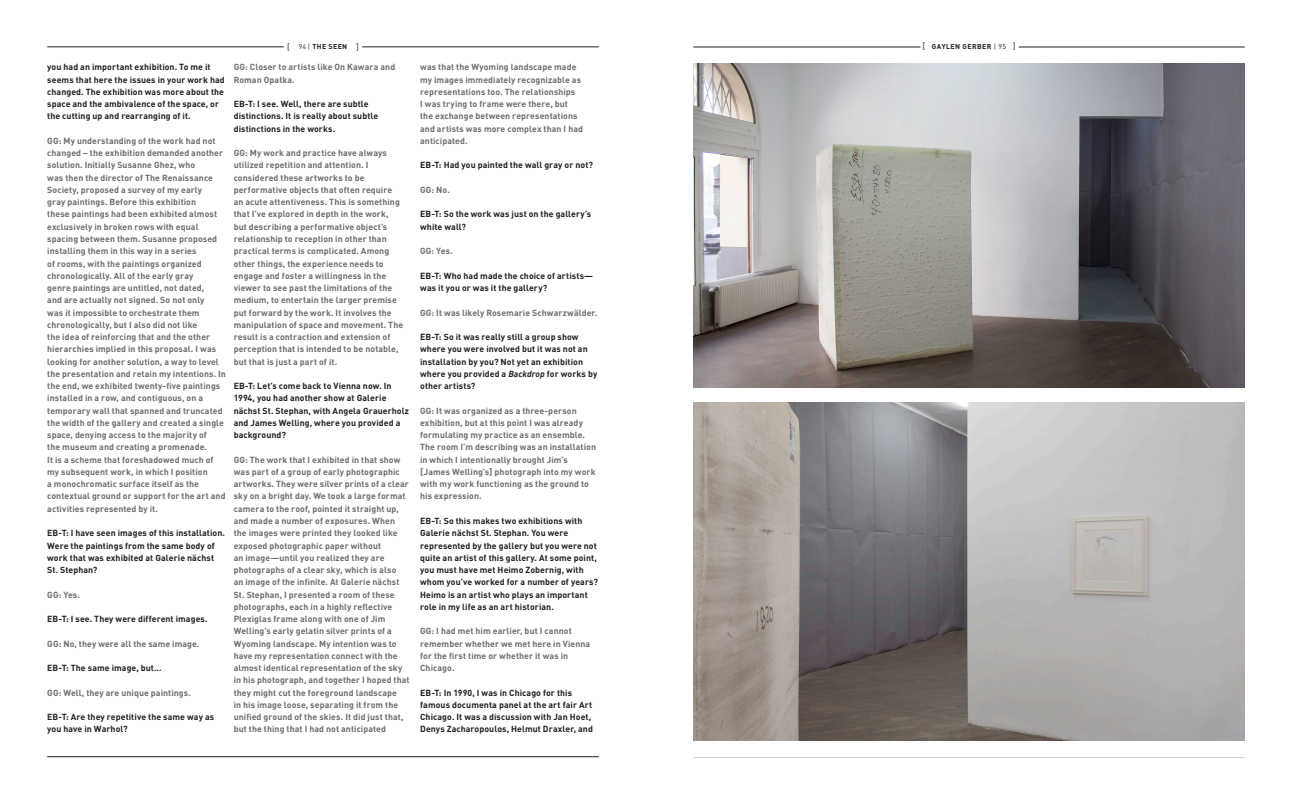
<style>
.page{position:relative;width:1292px;height:804px;background:#fff}
.page>*{position:absolute;margin:0;border:0;box-sizing:border-box;transform-origin:0 0}
.t1{font:700 8.75px/12.2px "DIN";letter-spacing:.01em;color:#6c6d70}
.t2{font:700 8.75px/12.2px "DIN";letter-spacing:.01em;color:#231f20}
.t3{font:8.75px "DIN Pro";color:#231f20}
.t4{font:700 7px "DIN Pro";letter-spacing:.06em;color:#231f20}
.s1{font-weight:400}
.s2{font-weight:400;font-size:8.75px}
.s3{font-style:italic}
</style>
<div class="page">
<hr style="left:47px;top:756px;width:551px;height:1px;background:#231f20">
<hr style="left:362px;top:46px;width:236px;height:1px;background:#231f20">
<hr style="left:47px;top:46px;width:237px;height:1px;background:#231f20">
<hr style="left:693px;top:756px;width:551px;height:1px;background:#231f20">
<hr style="left:693px;top:47px;width:227px;height:1px;background:#231f20">
<hr style="left:1018px;top:47px;width:226px;height:1px;background:#231f20">
<img style="left:693px;top:402px;width:551px;height:338px">
<img style="left:693px;top:63px;width:551px;height:324px">
<p class="t2" style="left:47px;top:61px;width:179px">you had an important exhibition. To me it seems that here the issues in your work had changed. The exhibition was more about the space and the ambivalence of the space, or the cutting up and rearranging of it.</p>
<p class="t1" style="left:47px;top:134px;width:180px">GG: My understanding of the work had not changed – the exhibition demanded another solution. Initially Susanne Ghez, who<br>was then the director of The Renaissance Society, proposed a survey of my early<br>gray paintings. Before this exhibition<br>these paintings had been exhibited almost exclusively in broken rows with equal spacing between them. Susanne proposed installing them in this way in a series<br>of rooms, with the paintings organized chronologically. All of the early gray<br>genre paintings are untitled, not dated,<br>and are actually not signed. So not only<br>was it impossible to orchestrate them chronologically, but I also did not like<br>the idea of reinforcing that and the other hierarchies implied in this proposal. I was looking for another solution, a way to level the presentation and retain my intentions. In the end, we exhibited twenty-five paintings installed in a row, and contiguous, on a temporary wall that spanned and truncated the width of the gallery and created a single space, denying access to the majority of<br>the museum and creating a promenade.<br>It is a scheme that foreshadowed much of my subsequent work, in which I position<br>a monochromatic surface itself as the contextual ground or support for the art and activities represented by it.</p>
<p class="t2" style="left:47px;top:526px;width:179px">EB-T: I have seen images of this installation.<br>Were the paintings from the same body of work that was exhibited at Galerie nächst St. Stephan?</p>
<p class="t1" style="left:47px;top:587px;width:34px">GG: Yes.</p>
<p class="t2" style="left:47px;top:612px;width:162px">EB-T: I see. They were different images.</p>
<p class="t1" style="left:47px;top:636px;width:154px">GG: No, they were all the same image.</p>
<p class="t2" style="left:47px;top:661px;width:116px">EB-T: The same image, but…</p>
<p class="t1" style="left:47px;top:685px;width:145px">GG: Well, they are unique paintings.</p>
<p class="t2" style="left:47px;top:710px;width:168px">EB-T: Are they repetitive the same way as you have in Warhol?</p>
<p class="t3" style="left:287px;top:41px;width:4px">[</p>
<p class="t4" style="left:299px;top:42px;width:61px"><span class="s1">94 |</span> THE SEEN <span class="s2">]</span></p>
<p class="t4" style="left:922px;top:42px;width:95px"><span class="s2">[</span> GAYLEN GERBER <span class="s1">| 95</span> <span class="s2">]</span></p>
<p class="t1" style="left:234px;top:61px;width:163px">GG: Closer to artists like On Kawara and<br>Roman Opałka.</p>
<p class="t2" style="left:234px;top:97px;width:146px">EB-T: I see. Well, there are subtle distinctions. It is really about subtle distinctions in the works.</p>
<p class="t1" style="left:234px;top:146px;width:171px">GG: My work and practice have always utilized repetition and attention. I considered these artworks to be performative objects that often require an acute attentiveness. This is something that I’ve explored in depth in the work, but describing a performative object’s relationship to reception in other than practical terms is complicated. Among other things, the experience needs to engage and foster a willingness in the viewer to see past the limitations of the medium, to entertain the larger premise put forward by the work. It involves the manipulation of space and movement. The result is a contraction and extension of perception that is intended to be notable, but that is just a part of it.</p>
<p class="t2" style="left:234px;top:379px;width:177px">EB-T: Let’s come back to Vienna now. In 1994, you had another show at Galerie nächst St. Stephan, with Angela Grauerholz and James Welling, where you provided a background?</p>
<p class="t1" style="left:234px;top:453px;width:177px">GG: The work that I exhibited in that show was part of a group of early photographic artworks. They were silver prints of a clear sky on a bright day. We took a large format camera to the roof, pointed it straight up, and made a number of exposures. When the images were printed they looked like exposed photographic paper without<br>an image—until you realized they are photographs of a clear sky, which is also<br>an image of the infinite. At Galerie nächst St. Stephan, I presented a room of these photographs, each in a highly reflective Plexiglas frame along with one of Jim Welling’s early gelatin silver prints of a Wyoming landscape. My intention was to have my representation connect with the almost identical representation of the sky in his photograph, and together I hoped that they might cut the foreground landscape<br>in his image loose, separating it from the unified ground of the skies. It did just that, but the thing that I had not anticipated</p>
<p class="t1" style="left:420px;top:61px;width:164px">was that the Wyoming landscape made my images immediately recognizable as representations too. The relationships<br>I was trying to frame were there, but the exchange between representations and artists was more complex than I had anticipated.</p>
<p class="t2" style="left:420px;top:159px;width:174px">EB-T: Had you painted the wall gray or not?</p>
<p class="t1" style="left:420px;top:183px;width:31px">GG: No.</p>
<p class="t2" style="left:420px;top:208px;width:173px">EB-T: So the work was just on the gallery’s white wall?</p>
<p class="t1" style="left:420px;top:244px;width:34px">GG: Yes.</p>
<p class="t2" style="left:420px;top:269px;width:175px">EB-T: Who had made the choice of artists— was it you or was it the gallery?</p>
<p class="t1" style="left:420px;top:306px;width:179px">GG: It was likely Rosemarie Schwarzwälder.</p>
<p class="t2" style="left:420px;top:330px;width:179px">EB-T: So it was really still a group show where you were involved but it was not an installation by you? Not yet an exhibition where you provided a <span class="s3">Backdrop</span> for works by other artists?</p>
<p class="t1" style="left:420px;top:404px;width:177px">GG: It was organized as a three-person exhibition, but at this point I was already formulating my practice as an ensemble.<br>The room I’m describing was an installation in which I intentionally brought Jim’s [James Welling’s] photograph into my work with my work functioning as the ground to his expression.</p>
<p class="t2" style="left:420px;top:514px;width:179px">EB-T: So this makes two exhibitions with Galerie nächst St. Stephan. You were represented by the gallery but you were not quite an artist of this gallery. At some point, you must have met Heimo Zobernig, with whom you’ve worked for a number of years?<br>Heimo is an artist who plays an important role in my life as an art historian.</p>
<p class="t1" style="left:420px;top:624px;width:171px">GG: I had met him earlier, but I cannot remember whether we met here in Vienna for the first time or whether it was in<br>Chicago.</p>
<p class="t2" style="left:420px;top:685px;width:174px">EB-T: In 1990, I was in Chicago for this famous documenta panel at the art fair Art Chicago. It was a discussion with Jan Hoet, Denys Zacharopoulos, Helmut Draxler, and</p>
</div>
